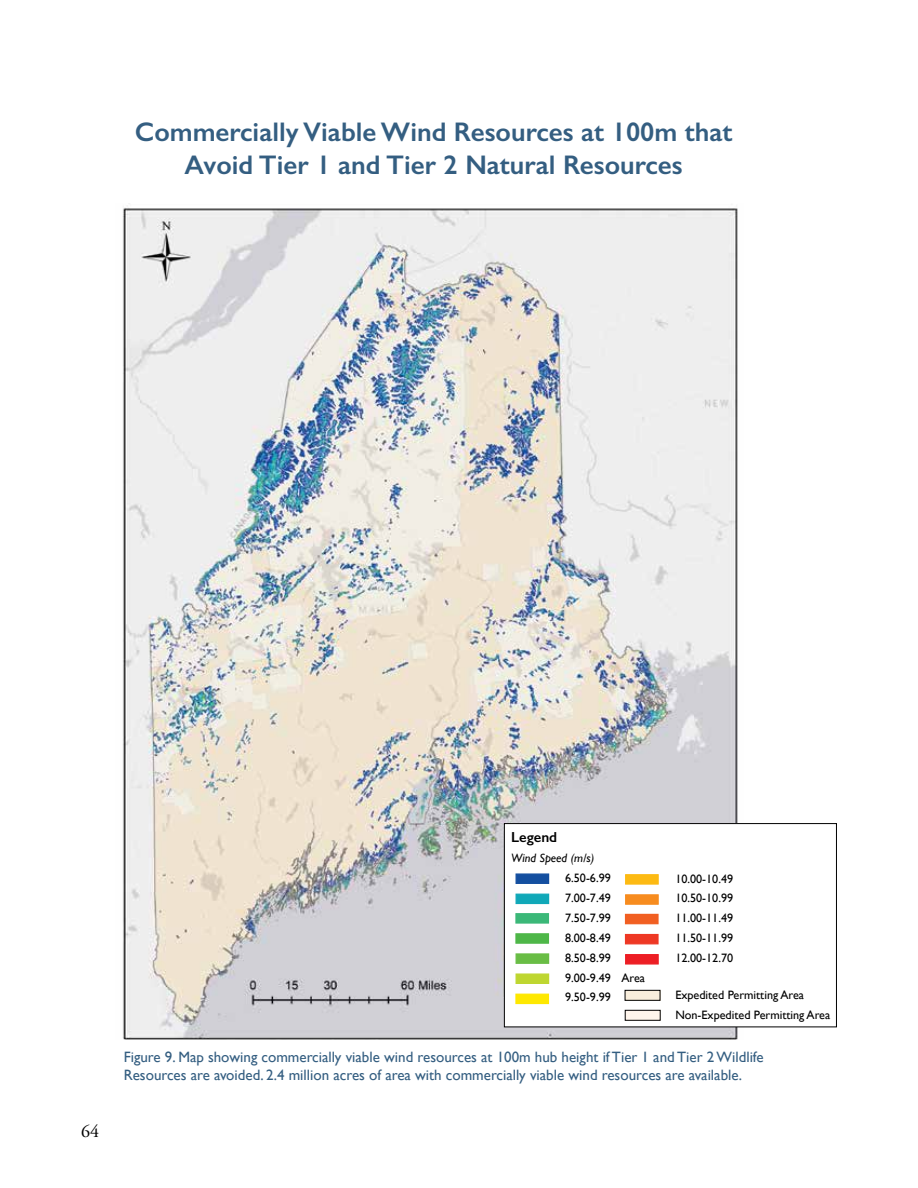
<style>
.page{position:relative;width:918px;height:1188px;background:#fff}
.page>*{position:absolute;margin:0;border:0;box-sizing:border-box;transform-origin:0 0}
.t1{font:600 27px/33px "Gill Sans";color:#345e81;text-align:center}
.t2{font:18px "Adobe Garamond Pro";color:#000}
.t3{font:15px/18px "Gill Sans";color:#345e81}
.t4{font:600 14.55px "Gill Sans";color:#000}
.t5{font:12.15px/19.8px "Gill Sans";color:#000;text-align:justify}
.t6{font:italic 12.15px "Gill Sans";color:#000}
</style>
<div class="page">
<img style="left:122px;top:203px;width:621px;height:837px">
<div style="left:504px;top:824px;width:332px;height:203px;background:#fff"></div>
<div style="left:504px;top:823px;width:333px;height:204px;border:1px solid #000"></div>
<div style="left:516px;top:873px;width:33px;height:11px;background:#144fa0;border:1px solid #144fa0"></div>
<div style="left:516px;top:894px;width:33px;height:10px;background:#10a8b8"></div>
<div style="left:515px;top:913px;width:34px;height:11px;background:#3bb878;border:1px solid #3bb878"></div>
<div style="left:515px;top:933px;width:34px;height:11px;background:#4eb748;border:1px solid #4eb748"></div>
<div style="left:516px;top:953px;width:33px;height:11px;background:#69bd45;border:1px solid #69bd45"></div>
<div style="left:516px;top:973px;width:33px;height:11px;background:#bed630;border:1px solid #bed630"></div>
<div style="left:515px;top:994px;width:34px;height:10px;background:#fee800"></div>
<div style="left:625px;top:874px;width:34px;height:11px;background:#fdba13;border:1px solid #fdba13"></div>
<div style="left:625px;top:894px;width:34px;height:11px;background:#f78c1f;border:1px solid #f78c1f"></div>
<div style="left:625px;top:914px;width:34px;height:10px;background:#f15f22"></div>
<div style="left:625px;top:934px;width:34px;height:10px;background:#ee3824"></div>
<div style="left:625px;top:954px;width:34px;height:11px;background:#ed1e24;border:1px solid #ed1e24"></div>
<div style="left:625px;top:990px;width:35px;height:10px;background:#f9eedc"></div>
<div style="left:625px;top:990px;width:35px;height:11px;border:1px solid #000"></div>
<div style="left:625px;top:1010px;width:35px;height:10px;background:#fff5ec"></div>
<div style="left:625px;top:1010px;width:35px;height:11px;border:1px solid #000"></div>
<h1 class="t1" style="left:135px;top:115px;width:599px">Commercially Viable Wind Resources at 100m that<br>Avoid Tier 1 and Tier 2 Natural Resources</h1>
<p class="t2" style="left:81px;top:1120px;width:19px">64</p>
<p class="t4" style="left:511px;top:828px;width:48px">Legend</p>
<p class="t6" style="left:511px;top:851px;width:85px">Wind Speed (m/s)</p>
<p class="t5" style="left:565px;top:868px;width:47px">6.50-6.99<br>7.00-7.49<br>7.50-7.99<br>8.00-8.49<br>8.50-8.99<br>9.00-9.49<br>9.50-9.99</p>
<p class="t5" style="left:675px;top:868px;width:59px">10.00-10.49<br>10.50-10.99<br>11.00-11.49<br>11.50-11.99<br>12.00-12.70</p>
<p class="t5" style="left:621px;top:968px;width:25px">Area</p>
<p class="t5" style="left:675px;top:985px;width:156px">Expedited Permitting Area<br>Non-Expedited Permitting Area</p>
<p class="t3" style="left:124px;top:1048px;width:642px">Figure 9. Map showing commercially viable wind resources at 100m hub height if Tier 1 and Tier 2 Wildlife<br>Resources are avoided. 2.4 million acres of area with commercially viable wind resources are available.</p>
</div>
